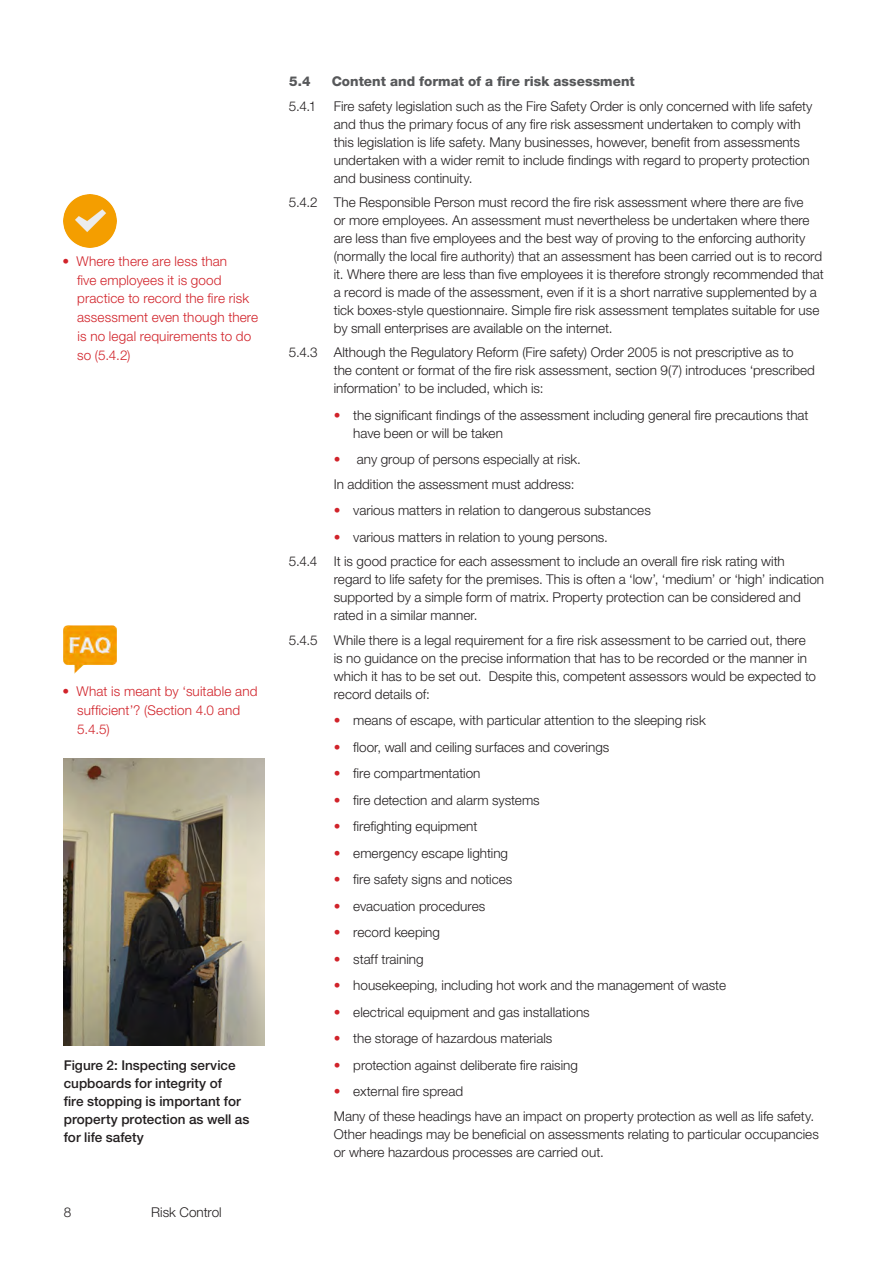
<style>
.page{position:relative;width:893px;height:1263px;background:#fff}
.page>*{position:absolute;margin:0;border:0;box-sizing:border-box;transform-origin:0 0}
.body_indent_text{font:300 13.5px/18px "Helvetica Neue LT Std";color:#231f20}
.FPA_margin_bullet{font:300 13.5px/18.8px "Helvetica Neue LT Std";letter-spacing:.01em;color:#d1232a}
.Caption2{font:500 13.5px/18px "Helvetica Neue LT Std";color:#231f20}
.FPA_0_0_0_heads{font:800 13.5px "Helvetica Neue LT Std";letter-spacing:.005em;color:#57585a}
.s1{color:#d1232a}
</style>
<div class="page">
<img style="left:64px;top:758px;width:200px;height:287px">
<img style="left:64px;top:195px;width:52px;height:52px">
<img style="left:64px;top:625px;width:52px;height:48px">
<p class="FPA_margin_bullet" style="left:77px;top:251px;width:183px;text-indent:-15px">• Where there are less than<br>five employees it is good practice to record the fire risk assessment even though there is no legal requirements to do so (5.4.2)</p>
<p class="FPA_margin_bullet" style="left:77px;top:682px;width:182px;text-indent:-15px">• What is meant by ‘suitable and sufficient’? (Section 4.0 and<br>5.4.5)</p>
<p class="Caption2" style="left:64px;top:1056px;width:187px">Figure 2: Inspecting service cupboards for integrity of<br>fire stopping is important for property protection as well as for life safety</p>
<p class="body_indent_text" style="left:64px;top:1203px;width:9px">8</p>
<p class="body_indent_text" style="left:151px;top:1203px;width:72px">Risk Control</p>
<p class="FPA_0_0_0_heads" style="left:289px;top:73px;width:23px">5.4</p>
<p class="FPA_0_0_0_heads" style="left:332px;top:73px;width:305px">Content and format of a fire risk assessment</p>
<p class="body_indent_text" style="left:289px;top:96px;width:29px">5.4.1</p>
<p class="body_indent_text" style="left:334px;top:96px;width:480px">Fire safety legislation such as the Fire Safety Order is only concerned with life safety and thus the primary focus of any fire risk assessment undertaken to comply with this legislation is life safety. Many businesses, however, benefit from assessments undertaken with a wider remit to include findings with regard to property protection and business continuity.</p>
<p class="body_indent_text" style="left:334px;top:193px;width:491px;text-indent:-45px">5.4.2 The Responsible Person must record the fire risk assessment where there are five<br>or more employees. An assessment must nevertheless be undertaken where there are less than five employees and the best way of proving to the enforcing authority (normally the local fire authority) that an assessment has been carried out is to record it. Where there are less than five employees it is therefore strongly recommended that a record is made of the assessment, even if it is a short narrative supplemented by a tick boxes-style questionnaire. Simple fire risk assessment templates suitable for use by small enterprises are available on the internet.</p>
<p class="body_indent_text" style="left:334px;top:343px;width:483px;text-indent:-45px">5.4.3 Although the Regulatory Reform (Fire safety) Order 2005 is not prescriptive as to<br>the content or format of the fire risk assessment, section 9(7) introduces ‘prescribed information’ to be included, which is:</p>
<p class="body_indent_text" style="left:353px;top:406px;width:457px;text-indent:-19px"><span class="s1">•</span> the significant findings of the assessment including general fire precautions that have been or will be taken</p>
<p class="body_indent_text" style="left:334px;top:450px;width:249px"><span class="s1">•</span> any group of persons especially at risk.</p>
<p class="body_indent_text" style="left:334px;top:475px;width:242px">In addition the assessment must address:</p>
<p class="body_indent_text" style="left:334px;top:501px;width:319px"><span class="s1">•</span> various matters in relation to dangerous substances</p>
<p class="body_indent_text" style="left:334px;top:528px;width:276px"><span class="s1">•</span> various matters in relation to young persons.</p>
<p class="body_indent_text" style="left:334px;top:552px;width:492px;text-indent:-45px">5.4.4 It is good practice for each assessment to include an overall fire risk rating with regard to life safety for the premises. This is often a ‘low’, ‘medium’ or ‘high’ indication supported by a simple form of matrix. Property protection can be considered and rated in a similar manner.</p>
<p class="body_indent_text" style="left:334px;top:630px;width:484px;text-indent:-45px">5.4.5 While there is a legal requirement for a fire risk assessment to be carried out, there is no guidance on the precise information that has to be recorded or the manner in which it has to be set out. Despite this, competent assessors would be expected to record details of:</p>
<p class="body_indent_text" style="left:334px;top:711px;width:373px"><span class="s1">•</span> means of escape, with particular attention to the sleeping risk</p>
<p class="body_indent_text" style="left:334px;top:737px;width:277px"><span class="s1">•</span> floor, wall and ceiling surfaces and coverings</p>
<p class="body_indent_text" style="left:334px;top:764px;width:148px"><span class="s1">•</span> fire compartmentation</p>
<p class="body_indent_text" style="left:334px;top:790px;width:207px"><span class="s1">•</span> fire detection and alarm systems</p>
<p class="body_indent_text" style="left:334px;top:817px;width:145px"><span class="s1">•</span> firefighting equipment</p>
<p class="body_indent_text" style="left:334px;top:843px;width:176px"><span class="s1">•</span> emergency escape lighting</p>
<p class="body_indent_text" style="left:334px;top:870px;width:180px"><span class="s1">•</span> fire safety signs and notices</p>
<p class="body_indent_text" style="left:334px;top:896px;width:153px"><span class="s1">•</span> evacuation procedures</p>
<p class="body_indent_text" style="left:334px;top:923px;width:108px"><span class="s1">•</span> record keeping</p>
<p class="body_indent_text" style="left:334px;top:949px;width:91px"><span class="s1">•</span> staff training</p>
<p class="body_indent_text" style="left:334px;top:976px;width:394px"><span class="s1">•</span> housekeeping, including hot work and the management of waste</p>
<p class="body_indent_text" style="left:334px;top:1002px;width:257px"><span class="s1">•</span> electrical equipment and gas installations</p>
<p class="body_indent_text" style="left:334px;top:1029px;width:220px"><span class="s1">•</span> the storage of hazardous materials</p>
<p class="body_indent_text" style="left:334px;top:1055px;width:246px"><span class="s1">•</span> protection against deliberate fire raising</p>
<p class="body_indent_text" style="left:334px;top:1082px;width:131px"><span class="s1">•</span> external fire spread</p>
<p class="body_indent_text" style="left:334px;top:1106px;width:487px">Many of these headings have an impact on property protection as well as life safety.<br>Other headings may be beneficial on assessments relating to particular occupancies or where hazardous processes are carried out.</p>
</div>
